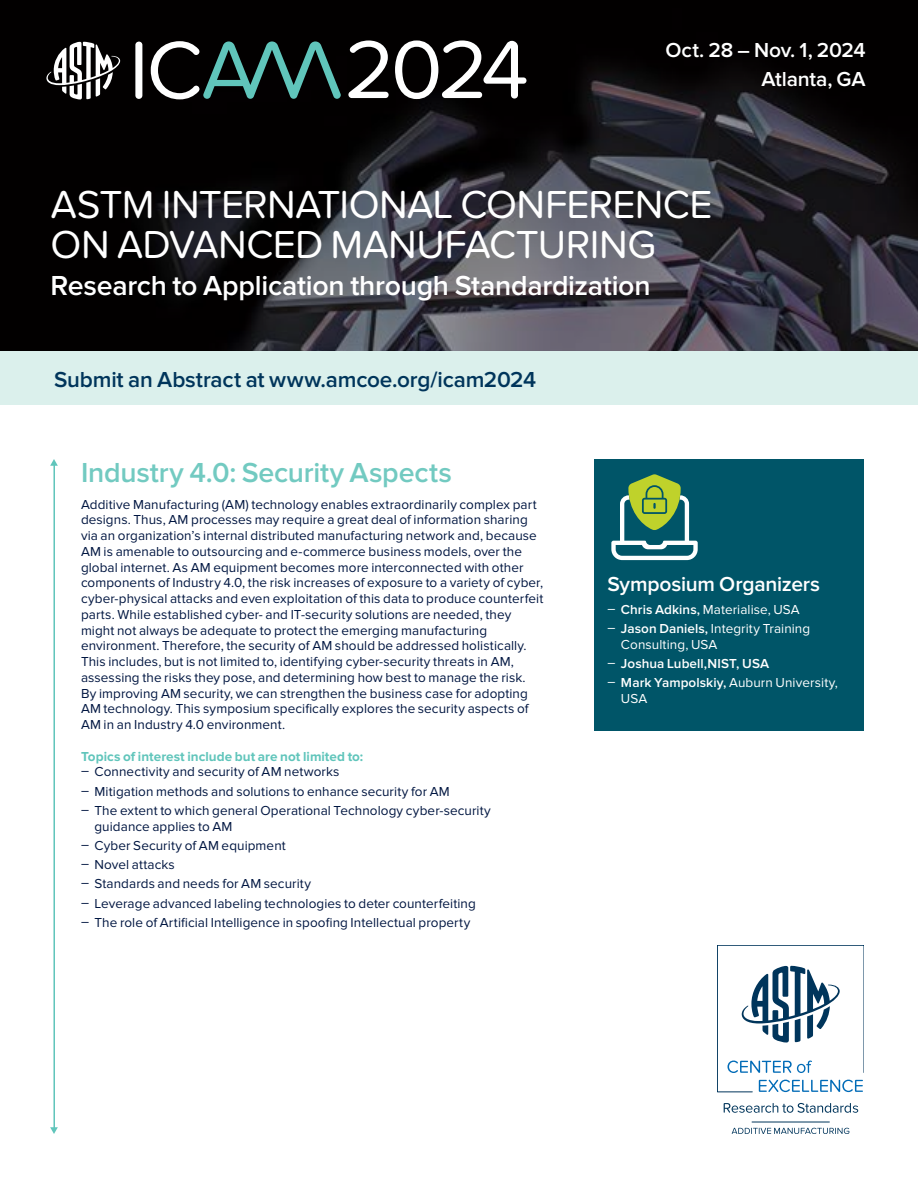
<style>
.page{position:relative;width:918px;height:1188px;background:#fff}
.page>*{position:absolute;margin:0;border:0;box-sizing:border-box;transform-origin:0 0}
.t1{font:40.5px/40.5px "Proxima Nova Soft";letter-spacing:-.02em;color:#fff}
.t2{font:600 28.5px "Proxima Nova";letter-spacing:-.01em;color:#fff}
.t3{font:600 28.5px "Proxima Nova";letter-spacing:-.005em;color:#72cac1}
.t4{font:600 22.5px "Proxima Nova";letter-spacing:-.01em;color:#00355b}
.t5{font:600 21px/29.2px "Proxima Nova";letter-spacing:-.01em;color:#fff;text-align:right}
.t6{font:13.5px/15.8px "Proxima Nova";letter-spacing:.005em;color:#001641}
.t7{font:600 13.5px/19.2px "Proxima Nova";letter-spacing:.005em;color:#fff}
.t8{font:13.5px/19.2px "Proxima Nova";letter-spacing:.005em;color:#fff}
.t9{font:700 13.5px "Proxima Nova";color:#60c5bb}
.s1{font-weight:600}
.s2{font-weight:400}
</style>
<div class="page">
<svg style="left:0;top:0;width:918px;height:351px;background:#1e1d21"></svg>
<svg style="left:50px;top:459px;width:8px;height:7px"></svg>
<hr style="left:54px;top:463px;width:1px;height:668px;background:#60c5bb">
<svg style="left:50px;top:1127px;width:8px;height:7px"></svg>
<svg style="left:724px;top:1103px;width:134px;height:10px"></svg>
<svg style="left:732px;top:1128px;width:117px;height:6px"></svg>
<hr style="left:752px;top:1122px;width:77px;height:1px;background:#00355b">
<svg style="left:718px;top:945px;width:146px;height:147px"></svg>
<svg style="left:348px;top:40px;width:178px;height:59px"></svg>
<svg style="left:135px;top:41px;width:206px;height:58px;background:#304442"></svg>
<svg style="left:46px;top:42px;width:74px;height:57px"></svg>
<div style="left:0;top:351px;width:918px;height:54px;background:#dbf0ec"></div>
<div style="left:594px;top:459px;width:270px;height:271px;background:#005568"></div>
<svg style="left:611px;top:474px;width:87px;height:86px"></svg>
<h3 class="t5" style="left:666px;top:36px;width:202px">Oct. 28 – Nov. 1, 2024<br>Atlanta, GA</h3>
<h1 class="t1" style="left:51px;top:185px;width:663px">ASTM INTERNATIONAL CONFERENCE<br>ON ADVANCED MANUFACTURING</h1>
<h2 class="t2" style="left:51px;top:273px;width:601px">Research to Application through Standardization</h2>
<h3 class="t4" style="left:54px;top:369px;width:484px">Submit an Abstract at www.amcoe.org/icam2024</h3>
<h2 class="t3" style="left:81px;top:459px;width:372px">Industry 4.0: Security Aspects</h2>
<p class="t6" style="left:81px;top:496px;width:464px">Additive Manufacturing (AM) technology enables extraordinarily complex part designs. Thus, AM processes may require a great deal of information sharing via an organization’s internal distributed manufacturing network and, because AM is amenable to outsourcing and e-commerce business models, over the global internet. As AM equipment becomes more interconnected with other components of Industry 4.0, the risk increases of exposure to a variety of cyber, cyber-physical attacks and even exploitation of this data to produce counterfeit parts. While established cyber- and IT-security solutions are needed, they might not always be adequate to protect the emerging manufacturing environment. Therefore, the security of AM should be addressed holistically.<br>This includes, but is not limited to, identifying cyber-security threats in AM, assessing the risks they pose, and determining how best to manage the risk.<br>By improving AM security, we can strengthen the business case for adopting AM technology. This symposium specifically explores the security aspects of AM in an Industry 4.0 environment.</p>
<p class="t9" style="left:81px;top:748px;width:284px">Topics of interest include but are not limited to:</p>
<p class="t6" style="left:81px;top:762px;width:411px;line-height:19.2px">ͽ Connectivity and security of AM networks<br>ͽ Mitigation methods and solutions to enhance security for AM<br>ͽ The extent to which general Operational Technology cyber-security</p>
<p class="t6" style="left:81px;top:817px;width:396px;line-height:19.2px;text-indent:14px">guidance applies to AM<br>ͽ Cyber Security of AM equipment<br>ͽ Novel attacks<br>ͽ Standards and needs for AM security<br>ͽ Leverage advanced labeling technologies to deter counterfeiting ͽ The role of Artificial Intelligence in spoofing Intellectual property</p>
<h3 class="t5" style="left:608px;top:571px;width:214px">Symposium Organizers</h3>
<p class="t8" style="left:607px;top:600px;width:204px">ͽ <span class="s1">Chris Adkins,</span> Materialise, USA ͽ <span class="s1">Jason Daniels,</span> Integrity Training</p>
<p class="t7" style="left:607px;top:635px;width:232px;text-indent:14px"><span class="s2">Consulting, USA<br>ͽ</span> Joshua Lubell,NIST, USA<br><span class="s2">ͽ</span> Mark Yampolskiy, <span class="s2">Auburn University,</span></p>
<p class="t8" style="left:621px;top:689px;width:28px">USA</p>
</div>
